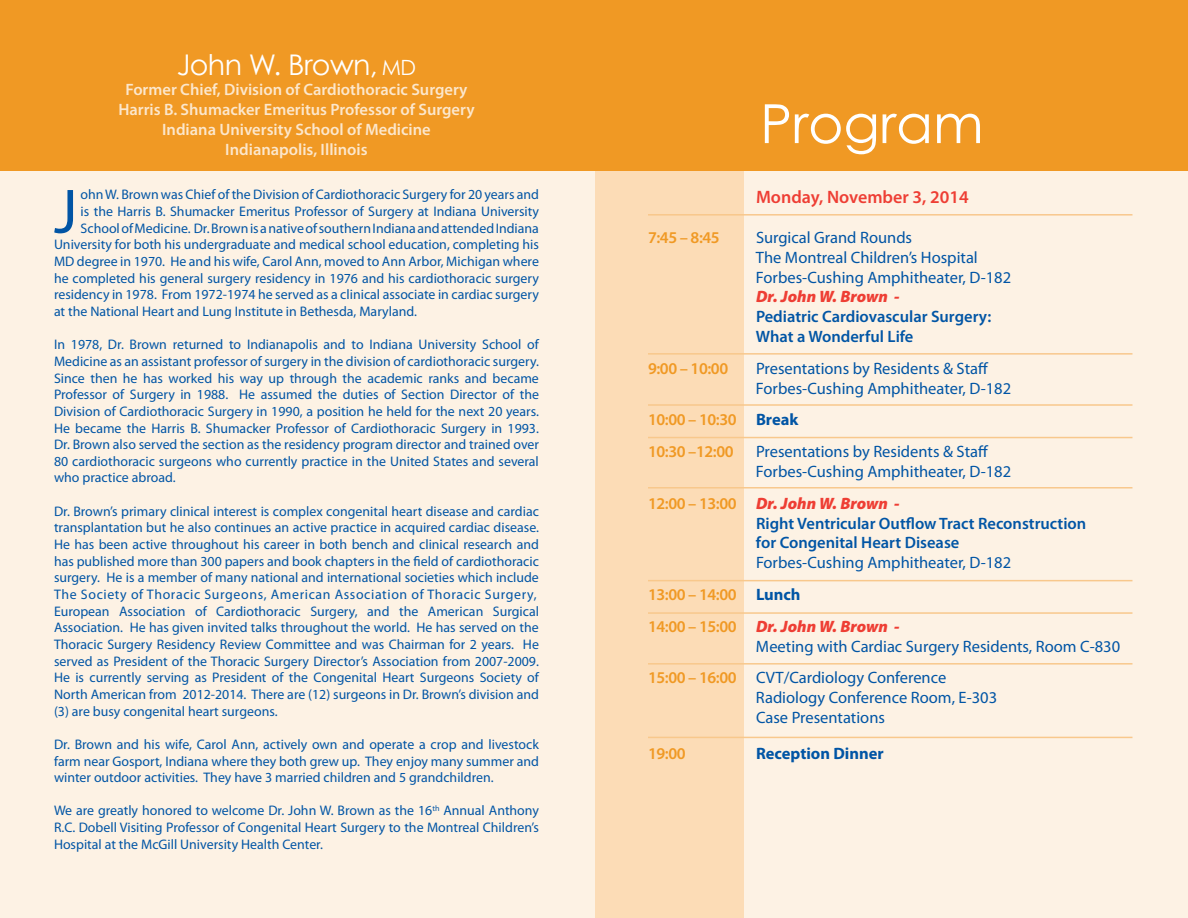
<style>
.page{position:relative;width:1188px;height:918px;background:#fff}
.page>*{position:absolute;margin:0;border:0;box-sizing:border-box;transform-origin:0 0}
.t1{font:63.3px "Myriad Pro";color:#0155a5}
.t2{font:54px "Century Gothic";color:#fff}
.t3{font:28.5px "Century Gothic";letter-spacing:-.02em;color:#fff}
.t4{font:600 18px "Myriad Pro";color:#ee3e34}
.t5{font:16.5px "Myriad Pro";color:#0155a5}
.t6{font:600 16.5px "Myriad Pro";color:#fce7cc}
.t7{font:600 16.5px "Myriad Pro";color:#0155a5}
.t8{font:600 16.5px "Myriad Pro";letter-spacing:-.025em;color:#f09924}
.t9{font:italic 900 16.5px "Myriad Pro";color:#ee3e34}
.t10{font:700 16.5px "Myriad Pro";color:#0155a5}
.t11{font:13.8px/16.6px "Myriad Pro";color:#0155a5;text-align:justify}
.s1{font-size:21px}
.s2{font-weight:700;color:#0155a5}
.s3{font-weight:600;font-style:normal;color:#f09924}
.s4{font-weight:600;color:#f09924}
</style>
<div class="page">
<div style="left:0;top:3px;width:1188px;height:915px;background:#fdf2e4"></div>
<div style="left:595px;top:162px;width:149px;height:756px;background:#fcdcb6"></div>
<div style="left:0;top:0;width:1188px;height:171px;background:#f09924"></div>
<hr style="left:648px;top:214px;width:484px;height:2px;background:#f8c88c">
<hr style="left:648px;top:737px;width:484px;height:1px;background:#f8c88c">
<hr style="left:648px;top:663px;width:484px;height:2px;background:#f8c88c">
<hr style="left:648px;top:612px;width:484px;height:2px;background:#f8c88c">
<hr style="left:648px;top:580px;width:484px;height:1px;background:#f8c88c">
<hr style="left:648px;top:487px;width:484px;height:2px;background:#f8c88c">
<hr style="left:648px;top:437px;width:484px;height:1px;background:#f8c88c">
<hr style="left:648px;top:404px;width:484px;height:2px;background:#f8c88c">
<hr style="left:648px;top:353px;width:484px;height:2px;background:#f8c88c">
<p class="t3" style="left:177px;top:48px;width:241px">John W. Brown, <span class="s1">MD</span></p>
<p class="t6" style="left:125px;top:81px;width:344px">Former Chief, Division of Cardiothoracic Surgery</p>
<p class="t6" style="left:118px;top:100px;width:358px">Harris B. Shumacker Emeritus Professor of Surgery</p>
<p class="t6" style="left:162px;top:120px;width:270px">Indiana University School of Medicine</p>
<p class="t6" style="left:225px;top:140px;width:144px">Indianapolis, Illinois</p>
<p class="t1" style="left:54px;top:177px;width:25px">J</p>
<p class="t11" style="left:81px;top:187px;width:460px">ohn W. Brown was Chief of the Division of Cardiothoracic Surgery for 20 years and</p>
<p class="t11" style="left:81px;top:203px;width:460px">is the Harris B. Shumacker Emeritus Professor of Surgery at Indiana University</p>
<p class="t11" style="left:81px;top:220px;width:460px">School of Medicine. Dr. Brown is a native of southern Indiana and attended Indiana</p>
<p class="t11" style="left:54px;top:237px;width:486px">University for both his undergraduate and medical school education, completing his</p>
<p class="t11" style="left:54px;top:253px;width:486px">MD degree in 1970. He and his wife, Carol Ann, moved to Ann Arbor, Michigan where</p>
<p class="t11" style="left:54px;top:270px;width:487px">he completed his general surgery residency in 1976 and his cardiothoracic surgery</p>
<p class="t11" style="left:54px;top:287px;width:486px">residency in 1978. From 1972-1974 he served as a clinical associate in cardiac surgery</p>
<p class="t11" style="left:54px;top:303px;width:364px">at the National Heart and Lung Institute in Bethesda, Maryland.</p>
<p class="t11" style="left:54px;top:337px;width:487px">In 1978, Dr. Brown returned to Indianapolis and to Indiana University School of Medicine as an assistant professor of surgery in the division of cardiothoracic surgery.<br>Since then he has worked his way up through the academic ranks and became Professor of Surgery in 1988. He assumed the duties of Section Director of the Division of Cardiothoracic Surgery in 1990, a position he held for the next 20 years.<br>He became the Harris B. Shumacker Professor of Cardiothoracic Surgery in 1993.<br>Dr. Brown also served the section as the residency program director and trained over 80 cardiothoracic surgeons who currently practice in the United States and several who practice abroad.</p>
<p class="t11" style="left:54px;top:503px;width:487px">Dr. Brown’s primary clinical interest is complex congenital heart disease and cardiac transplantation but he also continues an active practice in acquired cardiac disease.<br>He has been active throughout his career in both bench and clinical research and has published more than 300 papers and book chapters in the field of cardiothoracic surgery. He is a member of many national and international societies which include The Society of Thoracic Surgeons, American Association of Thoracic Surgery,</p>
<p class="t11" style="left:54px;top:603px;width:486px">European Association of Cardiothoracic Surgery, and the American Surgical Association. He has given invited talks throughout the world. He has served on the Thoracic Surgery Residency Review Committee and was Chairman for 2 years. He served as President of the Thoracic Surgery Director’s Association from 2007-2009.<br>He is currently serving as President of the Congenital Heart Surgeons Society of North American from 2012-2014. There are (12) surgeons in Dr. Brown’s division and (3) are busy congenital heart surgeons.</p>
<p class="t11" style="left:54px;top:736px;width:486px">Dr. Brown and his wife, Carol Ann, actively own and operate a crop and livestock farm near Gosport, Indiana where they both grew up. They enjoy many summer and winter outdoor activities. They have 3 married children and 5 grandchildren.</p>
<p class="t11" style="left:54px;top:803px;width:486px">We are greatly honored to welcome Dr. John W. Brown as the 16<sup>th</sup> Annual Anthony R.C. Dobell Visiting Professor of Congenital Heart Surgery to the Montreal Children’s Hospital at the McGill University Health Center.</p>
<p class="t2" style="left:760px;top:91px;width:225px">Program</p>
<p class="t4" style="left:756px;top:187px;width:214px">Monday, November 3, 2014</p>
<p class="t8" style="left:648px;top:228px;width:73px">7:45 – 8:45</p>
<p class="t5" style="left:756px;top:228px;width:158px">Surgical Grand Rounds</p>
<p class="t5" style="left:756px;top:248px;width:223px">The Montreal Children’s Hospital</p>
<p class="t5" style="left:756px;top:268px;width:257px">Forbes-Cushing Amphitheater, D-182</p>
<p class="t9" style="left:756px;top:288px;width:145px">Dr. John W. Brown -</p>
<p class="t7" style="left:756px;top:307px;width:237px">Pediatric Cardiovascular Surgery:</p>
<p class="t7" style="left:756px;top:327px;width:159px">What a Wonderful Life</p>
<p class="t8" style="left:648px;top:359px;width:82px">9:00 – 10:00</p>
<p class="t5" style="left:756px;top:359px;width:234px">Presentations by Residents &amp; Staff</p>
<p class="t5" style="left:756px;top:379px;width:257px">Forbes-Cushing Amphitheater, D-182</p>
<p class="t8" style="left:648px;top:411px;width:152px">10:00 – 10:30 <span class="s2">Break</span></p>
<p class="t8" style="left:648px;top:442px;width:87px">10:30 –12:00</p>
<p class="t5" style="left:756px;top:443px;width:234px">Presentations by Residents &amp; Staff</p>
<p class="t5" style="left:756px;top:462px;width:257px">Forbes-Cushing Amphitheater, D-182</p>
<p class="t9" style="left:648px;top:494px;width:253px"><span class="s3">12:00 – 13:00</span> Dr. John W. Brown -</p>
<p class="t7" style="left:756px;top:514px;width:332px">Right Ventricular Outflow Tract Reconstruction</p>
<p class="t7" style="left:756px;top:534px;width:205px">for Congenital Heart Disease</p>
<p class="t5" style="left:756px;top:554px;width:257px">Forbes-Cushing Amphitheater, D-182</p>
<p class="t8" style="left:648px;top:585px;width:154px">13:00 – 14:00 <span class="s2">Lunch</span></p>
<p class="t9" style="left:648px;top:617px;width:253px"><span class="s3">14:00 – 15:00</span> Dr. John W. Brown -</p>
<p class="t5" style="left:756px;top:637px;width:366px">Meeting with Cardiac Surgery Residents, Room C-830</p>
<p class="t5" style="left:648px;top:669px;width:300px"><span class="s4">15:00 – 16:00</span> CVT/Cardiology Conference</p>
<p class="t5" style="left:756px;top:689px;width:243px">Radiology Conference Room, E-303</p>
<p class="t5" style="left:756px;top:708px;width:131px">Case Presentations</p>
<p class="t8" style="left:648px;top:745px;width:39px">19:00</p>
<p class="t10" style="left:756px;top:744px;width:129px">Reception Dinner</p>
</div>
